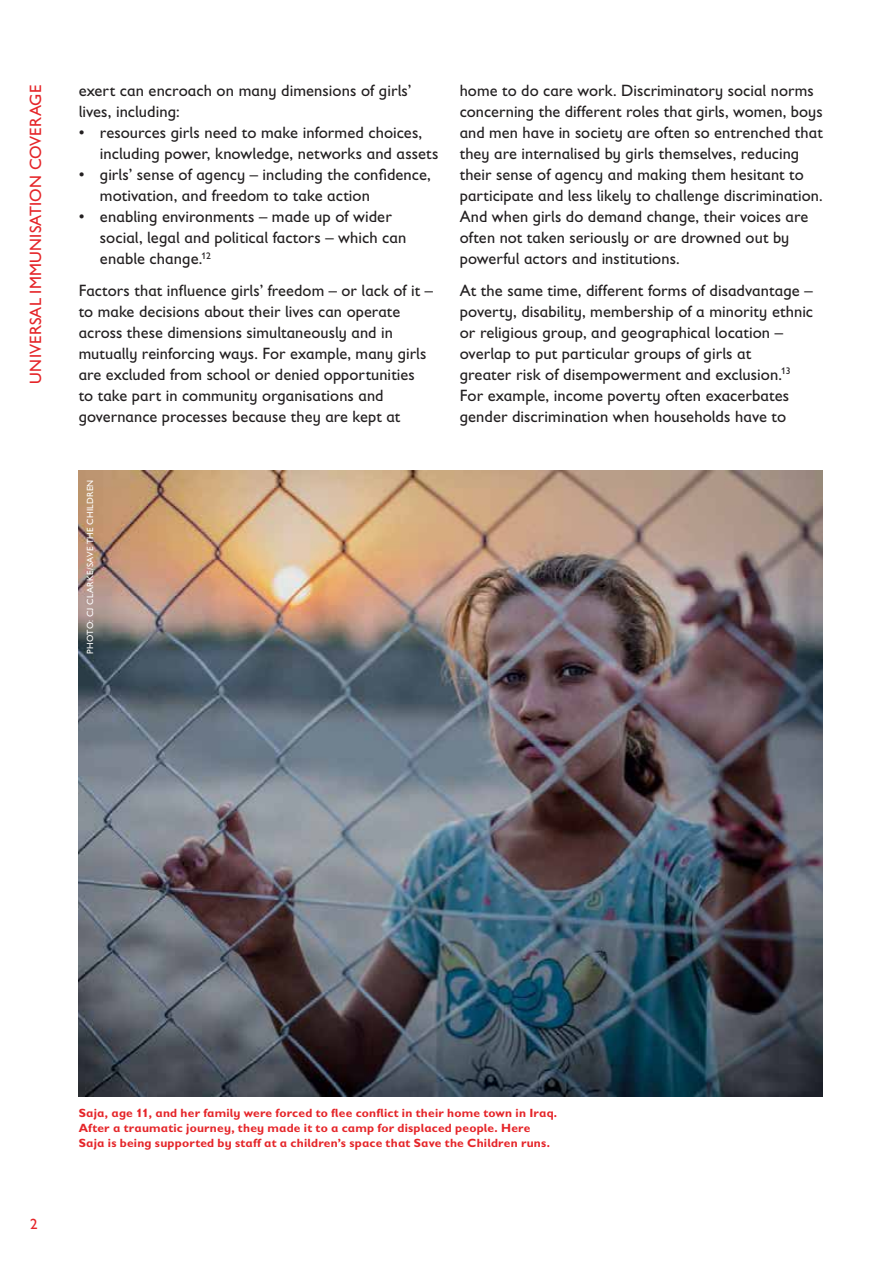
<style>
.page{position:relative;width:893px;height:1263px;background:#fff}
.page>*{position:absolute;margin:0;border:0;box-sizing:border-box;transform-origin:0 0}
.t1{font:16.5px/21px "Gill Sans Infant Std";letter-spacing:.005em;color:#221f20}
.t2{font:16.5px "Gill Sans Infant Std";letter-spacing:.01em;color:#e52529}
.t3{font:15px "Gill Sans Infant Std";color:#e52529}
.t4{font:700 12px/15px "Gill Sans Infant Std";letter-spacing:.015em;color:#e52529}
.t5{font:9px "Gill Sans Infant Std";letter-spacing:.03em;color:#fff}
</style>
<div class="page">
<img style="left:79px;top:471px;width:744px;height:625px">
<p class="t2" style="left:26px;top:384px;width:300px;rotate:-90deg">UNIVERSAL IMMUNISATION COVERAGE</p>
<p class="t1" style="left:79px;top:80px;width:334px">exert can encroach on many dimensions of girls’ lives, including:</p>
<p class="t1" style="left:100px;top:122px;width:340px;text-indent:-21px">• resources girls need to make informed choices, including power, knowledge, networks and assets</p>
<p class="t1" style="left:100px;top:164px;width:332px;text-indent:-21px">• girls’ sense of agency – including the confidence, motivation, and freedom to take action</p>
<p class="t1" style="left:100px;top:206px;width:308px;text-indent:-21px">• enabling environments – made up of wider social, legal and political factors – which can enable change.<sup>12</sup></p>
<p class="t1" style="left:79px;top:280px;width:356px">Factors that influence girls’ freedom – or lack of it – to make decisions about their lives can operate across these dimensions simultaneously and in mutually reinforcing ways. For example, many girls are excluded from school or denied opportunities to take part in community organisations and governance processes because they are kept at</p>
<p class="t5" style="left:85px;top:654px;width:176px;rotate:-90deg">PHOTO: CJ CLARKE/SAVE THE CHILDREN</p>
<p class="t1" style="left:460px;top:80px;width:365px">home to do care work. Discriminatory social norms concerning the different roles that girls, women, boys and men have in society are often so entrenched that they are internalised by girls themselves, reducing their sense of agency and making them hesitant to participate and less likely to challenge discrimination.<br>And when girls do demand change, their voices are often not taken seriously or are drowned out by powerful actors and institutions.</p>
<p class="t1" style="left:460px;top:280px;width:355px">At the same time, different forms of disadvantage – poverty, disability, membership of a minority ethnic or religious group, and geographical location – overlap to put particular groups of girls at<br>greater risk of disempowerment and exclusion.<sup>13<br></sup>For example, income poverty often exacerbates gender discrimination when households have to</p>
<p class="t3" style="left:30px;top:1215px;width:9px">2</p>
<p class="t4" style="left:79px;top:1105px;width:480px">Saja, age 11, and her family were forced to flee conflict in their home town in Iraq.<br>After a traumatic journey, they made it to a camp for displaced people. Here<br>Saja is being supported by staff at a children’s space that Save the Children runs.</p>
</div>
